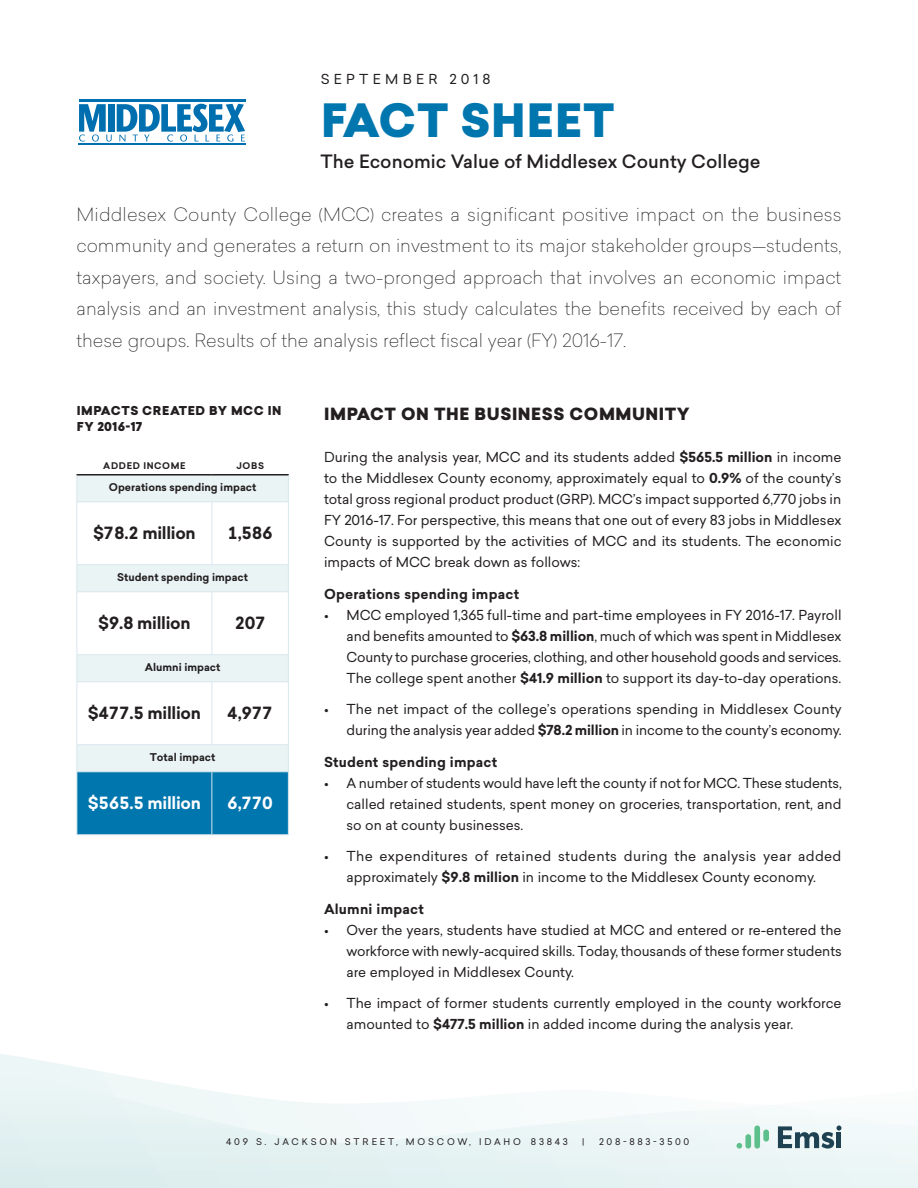
<style>
.page{position:relative;width:918px;height:1188px;background:#fff}
.page>*{position:absolute;margin:0;border:0;box-sizing:border-box;transform-origin:0 0}
.t1{font:900 45px "Sailec";letter-spacing:.02em;color:#0076ae}
.Big_Paragraph{font:100 18px/31.5px "Sailec";color:#231f20;text-align:justify}
.t2{font:500 18px "Sailec";color:#231f20}
.Table_Left{font:700 16.5px "Sailec";letter-spacing:-.02em;color:#231f20}
.Heading_2_after_1{font:900 16.5px "Sailec";letter-spacing:.035em;color:#231f20}
.Table_Right{font:700 16.5px "Sailec";letter-spacing:-.02em;color:#231f20}
.Table_Left-2{font:700 16.5px "Sailec";letter-spacing:-.02em;color:#fff}
.Table_Right-2{font:700 16.5px "Sailec";color:#fff}
.Normal_Indented{font:13.5px/21px "Sailec";color:#231f20;text-align:justify}
.Normal_Indented-2{font:13.5px/21px "Sailec";letter-spacing:.025em;color:#231f20;text-align:center}
.Heading_3{font:700 13.5px "Sailec";letter-spacing:.015em;color:#231f20}
.Normal_Indented-3{font:13.5px "Sailec";letter-spacing:.32em;color:#231f20}
.Figure_Title{font:900 12px/15.8px "Sailec";letter-spacing:.05em;color:#231f20}
.Table_Left-3{font:700 10.5px "Sailec";color:#231f20}
.t3{font:9px "Sailec";letter-spacing:.32em;color:#231f20}
.Table_Category{font:700 9px "Sailec";letter-spacing:.07em;color:#231f20}
.t4{font:9px "Sailec";letter-spacing:.3em;color:#231f20}
.s1{font-weight:700}
</style>
<div class="page">
<svg style="left:0;top:1054px;width:101px;height:18px"></svg>
<svg style="left:0;top:1072px;width:918px;height:116px"></svg>
<svg style="left:778px;top:1125px;width:63px;height:24px"></svg>
<div style="left:745px;top:1134px;width:6px;height:15px;background:#5dbf8b;border-radius:3px"></div>
<div style="left:754px;top:1125px;width:6px;height:24px;background:#5dbf8b;border-radius:3px"></div>
<svg style="left:737px;top:1143px;width:5px;height:6px"></svg>
<div style="left:763px;top:1130px;width:6px;height:12px;background:#5dbf8b;border-radius:3px"></div>
<hr style="left:79px;top:100px;width:166px;height:2px;background:#006faf">
<hr style="left:79px;top:144px;width:166px;height:1px;background:#006faf">
<svg style="left:79px;top:104px;width:166px;height:38px"></svg>
<svg style="left:77px;top:476px;width:211px;height:268px"></svg>
<hr style="left:76px;top:474px;width:136px;height:2px;background:#231f20">
<hr style="left:212px;top:474px;width:77px;height:2px;background:#231f20">
<svg style="left:76px;top:476px;width:1px;height:25px"></svg>
<svg style="left:288px;top:476px;width:1px;height:25px"></svg>
<hr style="left:76px;top:501px;width:136px;height:1px;background:#d7e7ee">
<hr style="left:76px;top:502px;width:1px;height:62px;background:#d7e7ee">
<hr style="left:212px;top:501px;width:77px;height:1px;background:#d7e7ee">
<hr style="left:212px;top:502px;width:1px;height:62px;background:#d7e7ee">
<hr style="left:288px;top:502px;width:1px;height:62px;background:#d7e7ee">
<hr style="left:76px;top:564px;width:136px;height:1px;background:#d7e7ee">
<svg style="left:76px;top:565px;width:1px;height:26px"></svg>
<hr style="left:212px;top:564px;width:77px;height:1px;background:#d7e7ee">
<svg style="left:288px;top:565px;width:1px;height:26px"></svg>
<hr style="left:76px;top:591px;width:136px;height:1px;background:#d7e7ee">
<hr style="left:76px;top:592px;width:1px;height:62px;background:#d7e7ee">
<hr style="left:212px;top:591px;width:77px;height:1px;background:#d7e7ee">
<hr style="left:212px;top:592px;width:1px;height:62px;background:#d7e7ee">
<hr style="left:288px;top:592px;width:1px;height:62px;background:#d7e7ee">
<hr style="left:76px;top:654px;width:136px;height:1px;background:#d7e7ee">
<svg style="left:76px;top:655px;width:1px;height:26px"></svg>
<hr style="left:212px;top:654px;width:77px;height:1px;background:#d7e7ee">
<svg style="left:288px;top:655px;width:1px;height:26px"></svg>
<hr style="left:76px;top:681px;width:136px;height:1px;background:#d7e7ee">
<hr style="left:76px;top:682px;width:1px;height:62px;background:#d7e7ee">
<hr style="left:212px;top:681px;width:77px;height:1px;background:#d7e7ee">
<hr style="left:212px;top:682px;width:1px;height:62px;background:#d7e7ee">
<hr style="left:288px;top:682px;width:1px;height:62px;background:#d7e7ee">
<hr style="left:76px;top:744px;width:136px;height:1px;background:#d7e7ee">
<hr style="left:212px;top:744px;width:77px;height:1px;background:#d7e7ee">
<svg style="left:76px;top:745px;width:213px;height:89px;background:#489cc3"></svg>
<hr style="left:76px;top:771px;width:136px;height:1px;background:#d7e7ee">
<hr style="left:76px;top:772px;width:1px;height:62px;background:#d7e7ee">
<hr style="left:212px;top:771px;width:77px;height:1px;background:#d7e7ee">
<hr style="left:212px;top:772px;width:1px;height:62px;background:#d7e7ee">
<hr style="left:288px;top:772px;width:1px;height:62px;background:#d7e7ee">
<hr style="left:76px;top:834px;width:136px;height:1px;background:#d7e7ee">
<hr style="left:212px;top:834px;width:77px;height:1px;background:#d7e7ee">
<p class="Normal_Indented-3" style="left:321px;top:70px;width:171px">SEPTEMBER 2018</p>
<p class="t1" style="left:321px;top:87px;width:295px">FACT SHEET</p>
<p class="t2" style="left:320px;top:149px;width:442px">The Economic Value of Middlesex County College</p>
<p class="Big_Paragraph" style="left:76px;top:198px;width:767px">Middlesex County College (MCC) creates a significant positive impact on the business community and generates a return on investment to its major stakeholder groups—students, taxpayers, and society. Using a two-pronged approach that involves an economic impact analysis and an investment analysis, this study calculates the benefits received by each of these groups. Results of the analysis reflect fiscal year (FY) 2016-17.</p>
<p class="Figure_Title" style="left:77px;top:403px;width:206px">IMPACTS CREATED BY MCC IN<br>FY 2016-17</p>
<p class="Table_Category" style="left:103px;top:459px;width:84px">ADDED INCOME</p>
<p class="Table_Category" style="left:236px;top:459px;width:29px">JOBS</p>
<p class="Table_Left-3" style="left:109px;top:480px;width:149px">Operations spending impact</p>
<p class="Table_Left" style="left:93px;top:521px;width:104px">$78.2 million</p>
<p class="Table_Right" style="left:227px;top:521px;width:47px">1,586</p>
<p class="Table_Left-3" style="left:117px;top:570px;width:132px">Student spending impact</p>
<p class="Table_Left" style="left:98px;top:611px;width:94px">$9.8 million</p>
<p class="Table_Right" style="left:234px;top:611px;width:33px">207</p>
<p class="Table_Left-3" style="left:145px;top:660px;width:77px">Alumni impact</p>
<p class="Table_Left" style="left:88px;top:701px;width:115px">$477.5 million</p>
<p class="Table_Right" style="left:227px;top:701px;width:47px">4,977</p>
<p class="Table_Left-3" style="left:150px;top:750px;width:67px">Total impact</p>
<p class="Table_Left-2" style="left:88px;top:791px;width:115px">$565.5 million</p>
<p class="Table_Right-2" style="left:227px;top:791px;width:47px">6,770</p>
<p class="Heading_2_after_1" style="left:324px;top:402px;width:367px">IMPACT ON THE BUSINESS COMMUNITY</p>
<p class="Normal_Indented" style="left:324px;top:446px;width:519px">During the analysis year, MCC and its students added <span class="s1">$565.5 million</span> in income to the Middlesex County economy, approximately equal to <span class="s1">0.9%</span> of the county’s total gross regional product product (GRP). MCC’s impact supported 6,770 jobs in FY 2016-17. For perspective, this means that one out of every 83 jobs in Middlesex County is supported by the activities of MCC and its students. The economic impacts of MCC break down as follows:</p>
<p class="Heading_3" style="left:324px;top:584px;width:197px">Operations spending impact</p>
<p class="Normal_Indented" style="left:346px;top:604px;width:497px;text-indent:-22px">• MCC employed 1,365 full-time and part-time employees in FY 2016-17. Payroll and benefits amounted to <span class="s1">$63.8 million</span>, much of which was spent in Middlesex County to purchase groceries, clothing, and other household goods and services.<br>The college spent another <span class="s1">$41.9 million</span> to support its day-to-day operations.</p>
<p class="Normal_Indented" style="left:324px;top:698px;width:519px;text-align:right">• The net impact of the college’s operations spending in Middlesex County during the analysis year added <span class="s1">$78.2 million</span> in income to the county’s economy.</p>
<p class="Heading_3" style="left:324px;top:752px;width:175px">Student spending impact</p>
<p class="Normal_Indented" style="left:346px;top:772px;width:497px;text-indent:-22px">• A number of students would have left the county if not for MCC. These students, called retained students, spent money on groceries, transportation, rent, and so on at county businesses.</p>
<p class="Normal_Indented-2" style="left:324px;top:845px;width:519px">• The expenditures of retained students during the analysis year added approximately <span class="s1">$9.8 million</span> in income to the Middlesex County economy.</p>
<p class="Heading_3" style="left:324px;top:899px;width:101px">Alumni impact</p>
<p class="Normal_Indented" style="left:346px;top:919px;width:497px;text-indent:-22px">• Over the years, students have studied at MCC and entered or re-entered the workforce with newly-acquired skills. Today, thousands of these former students are employed in Middlesex County.</p>
<p class="Normal_Indented" style="left:346px;top:992px;width:497px;text-indent:-22px">• The impact of former students currently employed in the county workforce amounted to <span class="s1">$477.5 million</span> in added income during the analysis year.</p>
<p class="t3" style="left:226px;top:1135px;width:343px">409 S. JACKSON STREET, MOSCOW, IDAHO 83843</p>
<p class="t3" style="left:582px;top:1135px;width:4px">|</p>
<p class="t4" style="left:599px;top:1135px;width:92px">208-883-3500</p>
</div>
